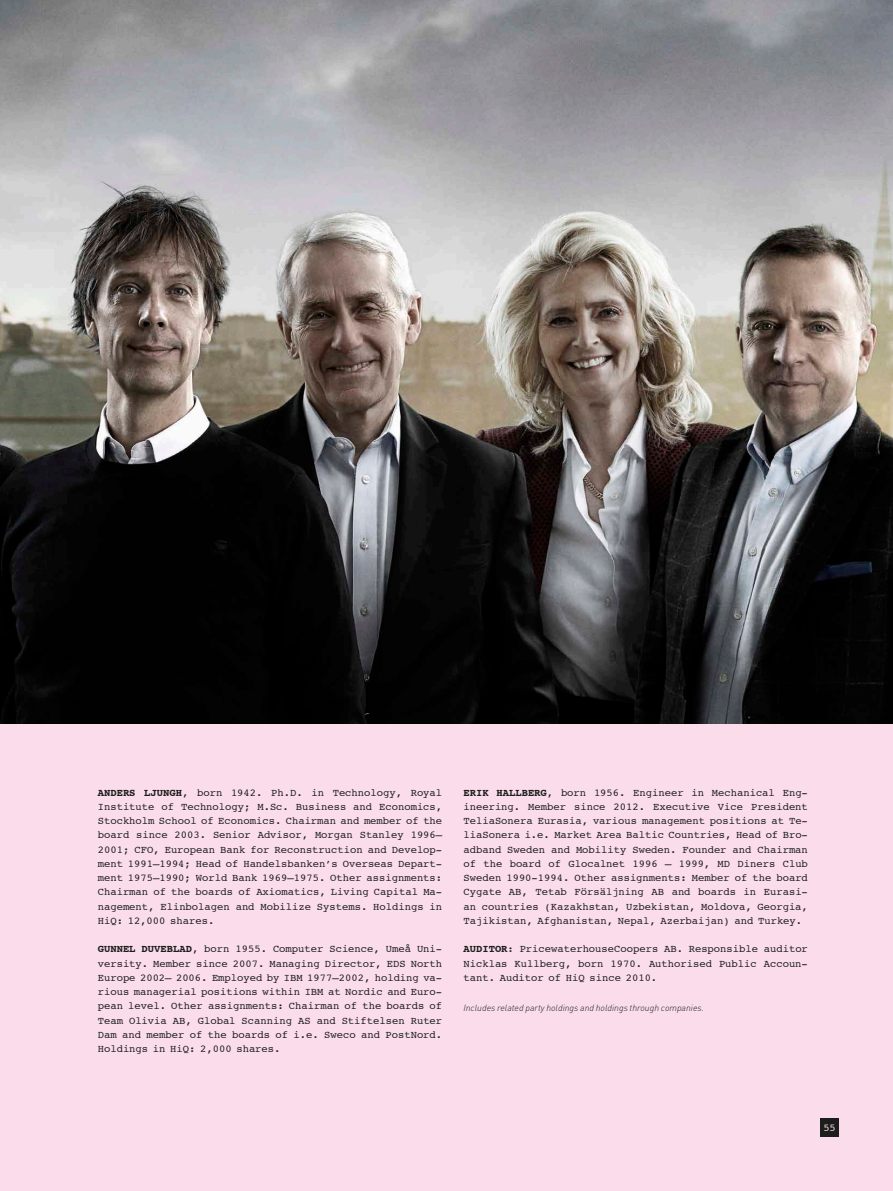
<style>
.page{position:relative;width:893px;height:1191px;background:#fadceb}
.page>*{position:absolute;margin:0;border:0;box-sizing:border-box;transform-origin:0 0}
.t1{font:10.5px/14.2px "Courier";color:#1d1d1b;text-align:justify}
.t2{font:10.5px "Courier";color:#fbe0ee}
.t3{font:italic 300 9px "DIN";color:#1d1d1b}
.s1{font-weight:700}
</style>
<div class="page">
<div style="left:820px;top:1118px;width:19px;height:19px;background:#1d1d1b"></div>
<img style="left:0;top:0;width:893px;height:724px">
<p class="t1" style="left:98px;top:785px;width:346px"><span class="s1">ANDERS LJUNGH</span>, born 1942. Ph.D. in Technology, Royal Institute of Technology; M.Sc. Business and Economics, Stockholm School of Economics. Chairman and member of the board since 2003. Senior Advisor, Morgan Stanley 1996– 2001; CFO, European Bank for Reconstruction and Develop&shy;ment 1991–1994; Head of Handelsbanken’s Overseas Depart&shy;ment 1975–1990; World Bank 1969–1975. Other assignments:<br>Chairman of the boards of Axiomatics, Living Capital Ma&shy;nagement, Elinbolagen and Mobilize Systems. Holdings in HiQ: 12,000 shares.</p>
<p class="t1" style="left:98px;top:941px;width:346px"><span class="s1">GUNNEL DUVEBLAD</span>, born 1955. Computer Science, Umeå Uni&shy;versity. Member since 2007. Managing Director, EDS North Europe 2002– 2006. Employed by IBM 1977–2002, holding va&shy;rious managerial positions within IBM at Nordic and Euro&shy;pean level. Other assignments: Chairman of the boards of Team Olivia AB, Global Scanning AS and Stiftelsen Ruter Dam and member of the boards of i.e. Sweco and PostNord.<br>Holdings in HiQ: 2,000 shares.</p>
<p class="t1" style="left:463px;top:785px;width:346px"><span class="s1">ERIK HALLBERG</span>, born 1956. Engineer in Mechanical Eng&shy;ineering. Member since 2012. Executive Vice President TeliaSonera Eurasia, various management positions at Te&shy;liaSonera i.e. Market Area Baltic Countries, Head of Bro&shy;adband Sweden and Mobility Sweden. Founder and Chairman of the board of Glocalnet 1996 – 1999, MD Diners Club Sweden 1990-1994. Other assignments: Member of the board Cygate AB, Tetab Försäljning AB and boards in Eurasi&shy;an countries (Kazakhstan, Uzbekistan, Moldova, Georgia, Tajikistan, Afghanistan, Nepal, Azerbaijan) and Turkey.</p>
<p class="t1" style="left:463px;top:941px;width:346px"><span class="s1">AUDITOR</span>: PricewaterhouseCoopers AB. Responsible auditor Nicklas Kullberg, born 1970. Authorised Public Accoun&shy;tant. Auditor of HiQ since 2010.</p>
<p class="t3" style="left:463px;top:1002px;width:242px">Includes related party holdings and holdings through companies.</p>
<p class="t2" style="left:823px;top:1119px;width:14px">55</p>
</div>
